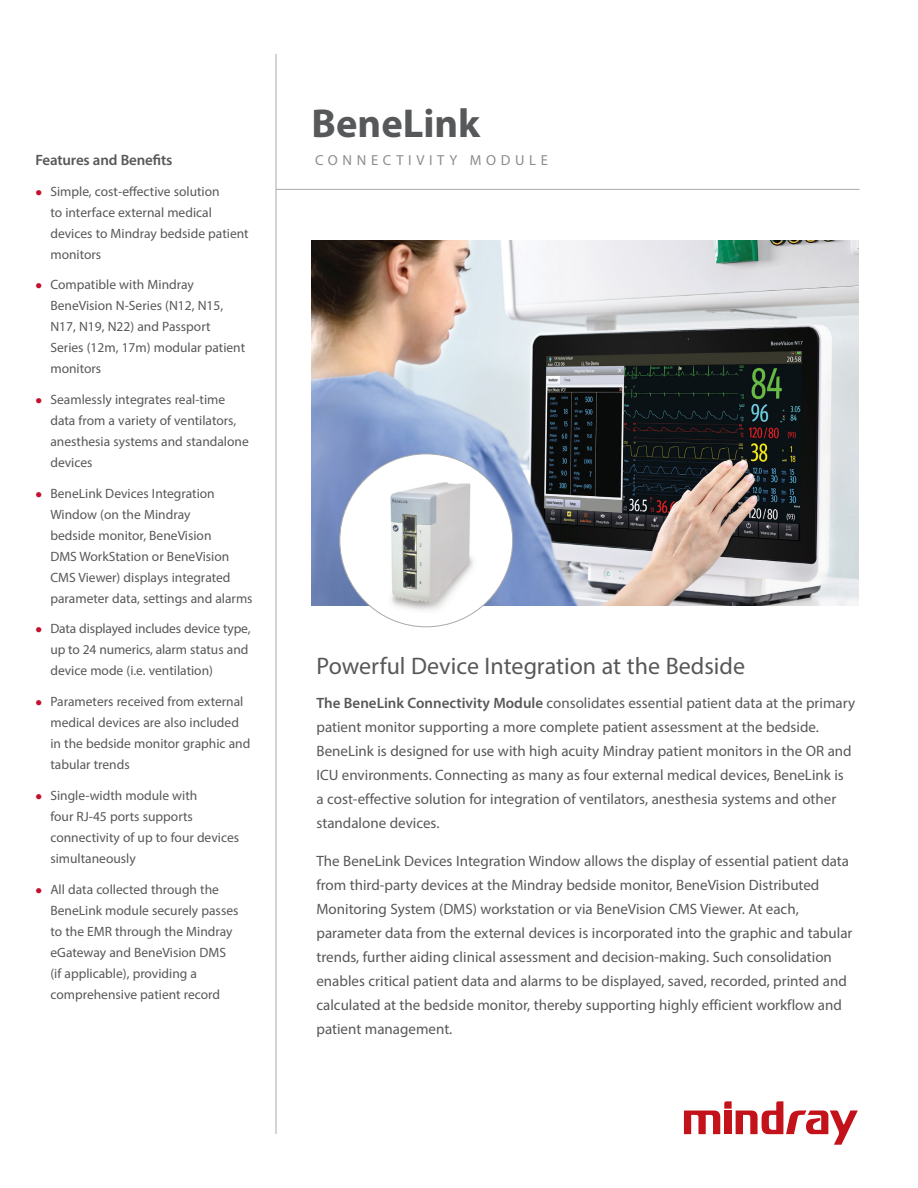
<style>
.page{position:relative;width:918px;height:1188px;background:#fff}
.page>*{position:absolute;margin:0;border:0;box-sizing:border-box;transform-origin:0 0}
.t1{font:700 40.5px "Myriad Pro";color:#57585a}
.t2{font:24px "Myriad Pro";color:#57585a}
.t3{font:15px/24px "Myriad Pro";color:#57585a}
.t4{font:600 15px "Myriad Pro";letter-spacing:-.01em;color:#57585a}
.Heads{font:14.55px "Myriad Pro";letter-spacing:.32em;color:#8a8c8f}
.t5{font:13.5px/21px "Myriad Pro";color:#57585a}
.s1{color:#c3102f}
.s2{font-weight:600}
</style>
<div class="page">
<img style="left:312px;top:241px;width:546px;height:365px">
<hr style="left:276px;top:189px;width:584px;height:1px;background:#a8a9ad">
<hr style="left:276px;top:54px;width:1px;height:1080px;background:#a8a9ad">
<svg style="left:684px;top:1101px;width:174px;height:44px"></svg>
<img style="left:340px;top:454px;width:173px;height:173px;border-radius:86px">
<p class="t4" style="left:35px;top:150px;width:139px">Features and Benefits</p>
<p class="t5" style="left:50px;top:180px;width:200px;text-indent:-15px"><span class="s1">●</span> Simple, cost-effective solution<br>to interface external medical devices to Mindray bedside patient monitors</p>
<p class="t5" style="left:50px;top:274px;width:196px;text-indent:-15px"><span class="s1">●</span> Compatible with Mindray<br>BeneVision N-Series (N12, N15,<br>N17, N19, N22) and Passport<br>Series (12m, 17m) modular patient monitors</p>
<p class="t5" style="left:50px;top:389px;width:200px;text-indent:-15px"><span class="s1">●</span> Seamlessly integrates real-time data from a variety of ventilators, anesthesia systems and standalone devices</p>
<p class="t5" style="left:50px;top:482px;width:204px;text-indent:-15px"><span class="s1">●</span> BeneLink Devices Integration<br>Window (on the Mindray<br>bedside monitor, BeneVision<br>DMS WorkStation or BeneVision<br>CMS Viewer) displays integrated parameter data, settings and alarms</p>
<p class="t5" style="left:50px;top:618px;width:202px;text-indent:-15px"><span class="s1">●</span> Data displayed includes device type, up to 24 numerics, alarm status and device mode (i.e. ventilation)</p>
<p class="t5" style="left:50px;top:691px;width:201px;text-indent:-15px"><span class="s1">●</span> Parameters received from external medical devices are also included in the bedside monitor graphic and tabular trends</p>
<p class="t5" style="left:50px;top:785px;width:190px;text-indent:-15px"><span class="s1">●</span> Single-width module with<br>four RJ-45 ports supports connectivity of up to four devices simultaneously</p>
<p class="t5" style="left:50px;top:878px;width:190px;text-indent:-15px"><span class="s1">●</span> All data collected through the<br>BeneLink module securely passes to the EMR through the Mindray eGateway and BeneVision DMS (if applicable), providing a comprehensive patient record</p>
<p class="t1" style="left:312px;top:97px;width:170px">BeneLink</p>
<p class="Heads" style="left:315px;top:151px;width:234px">CONNECTIVITY MODULE</p>
<p class="t2" style="left:316px;top:651px;width:430px">Powerful Device Integration at the Bedside</p>
<p class="t3" style="left:316px;top:691px;width:540px"><span class="s2">The BeneLink Connectivity Module</span> consolidates essential patient data at the primary patient monitor supporting a more complete patient assessment at the bedside.<br>BeneLink is designed for use with high acuity Mindray patient monitors in the OR and ICU environments. Connecting as many as four external medical devices, BeneLink is<br>a cost-effective solution for integration of ventilators, anesthesia systems and other standalone devices.</p>
<p class="t3" style="left:316px;top:848px;width:537px">The BeneLink Devices Integration Window allows the display of essential patient data from third-party devices at the Mindray bedside monitor, BeneVision Distributed Monitoring System (DMS) workstation or via BeneVision CMS Viewer. At each, parameter data from the external devices is incorporated into the graphic and tabular trends, further aiding clinical assessment and decision-making. Such consolidation enables critical patient data and alarms to be displayed, saved, recorded, printed and calculated at the bedside monitor, thereby supporting highly efficient workflow and patient management.</p>
</div>
